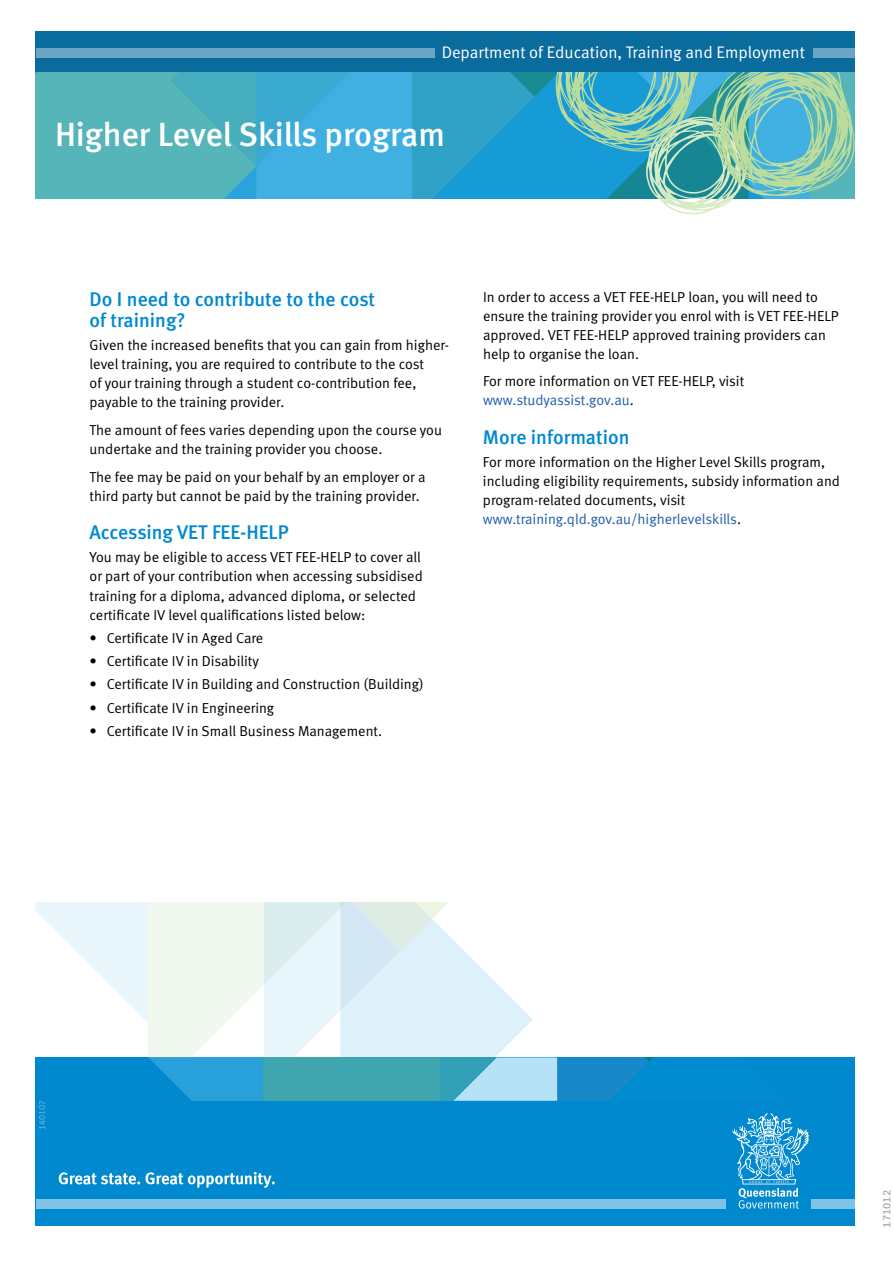
<style>
.page{position:relative;width:893px;height:1263px;background:#fff}
.page>*{position:absolute;margin:0;border:0;box-sizing:border-box;transform-origin:0 0}
.t1{font:33.45px "Meta Medium LF";color:#fff}
.t2{font:19.8px/21.3px "Meta Medium LF";color:#0089cf}
.t3{font:16.8px "Meta Normal LF";color:#fff}
.t4{font:14.4px/19px "Meta Normal LF";color:#000}
.t5{font:500 10.5px "Post Grotesk";letter-spacing:-.005em;color:#a8a9ad}
.t6{font:9.15px "Meta Normal LF";color:#78b7e4}
.s1{color:#215eac}
</style>
<div class="page">
<div style="left:36px;top:72px;width:134px;height:127px;background:#56b5b8"></div>
<svg style="left:36px;top:72px;width:77px;height:19px"></svg>
<svg style="left:170px;top:72px;width:685px;height:143px;background:#5eb7cb"></svg>
<div style="left:36px;top:31px;width:819px;height:41px;background:#0a6b9d"></div>
<div style="left:813px;top:49px;width:42px;height:9px;background:#6ba5c3"></div>
<div style="left:36px;top:49px;width:398px;height:9px;background:#6ba5c3"></div>
<div style="left:36px;top:1097px;width:819px;height:129px;background:#0089cf"></div>
<svg style="left:732px;top:1113px;width:77px;height:95px"></svg>
<div style="left:36px;top:1199px;width:690px;height:9px;background:#7fc3e6"></div>
<div style="left:812px;top:1199px;width:43px;height:9px;background:#7fc3e6"></div>
<svg style="left:59px;top:1172px;width:216px;height:16px"></svg>
<svg style="left:36px;top:902px;width:815px;height:199px"></svg>
<p class="t3" style="left:442px;top:42px;width:365px">Department of Education, Training and Employment</p>
<p class="t1" style="left:55px;top:115px;width:392px">Higher Level Skills program</p>
<p class="t2" style="left:90px;top:288px;width:287px">Do I need to contribute to the cost of training?</p>
<p class="t4" style="left:90px;top:336px;width:361px">Given the increased benefits that you can gain from higher&shy;level training, you are required to contribute to the cost<br>of your training through a student co-contribution fee, payable to the training provider.</p>
<p class="t4" style="left:90px;top:420px;width:354px">The amount of fees varies depending upon the course you undertake and the training provider you choose.</p>
<p class="t4" style="left:90px;top:467px;width:337px">The fee may be paid on your behalf by an employer or a third party but cannot be paid by the training provider.</p>
<p class="t2" style="left:90px;top:521px;width:201px">Accessing VET FEE-HELP</p>
<p class="t4" style="left:90px;top:548px;width:335px">You may be eligible to access VET FEE-HELP to cover all or part of your contribution when accessing subsidised training for a diploma, advanced diploma, or selected certificate IV level qualifications listed below:</p>
<p class="t4" style="left:90px;top:628px;width:175px">• Certificate IV in Aged Care</p>
<p class="t4" style="left:90px;top:651px;width:171px">• Certificate IV in Disability</p>
<p class="t4" style="left:90px;top:675px;width:335px">• Certificate IV in Building and Construction (Building)</p>
<p class="t4" style="left:90px;top:698px;width:186px">• Certificate IV in Engineering</p>
<p class="t4" style="left:90px;top:721px;width:294px">• Certificate IV in Small Business Management.</p>
<p class="t4" style="left:483px;top:287px;width:357px">In order to access a VET FEE-HELP loan, you will need to ensure the training provider you enrol with is VET FEE-HELP approved. VET FEE-HELP approved training providers can help to organise the loan.</p>
<p class="t4" style="left:483px;top:372px;width:263px">For more information on VET FEE-HELP, visit <span class="s1">www.studyassist.gov.au</span>.</p>
<p class="t2" style="left:483px;top:426px;width:148px">More information</p>
<p class="t4" style="left:483px;top:452px;width:359px">For more information on the Higher Level Skills program, including eligibility requirements, subsidy information and program-related documents, visit <span class="s1">www.training.qld.gov.au/higherlevelskills</span>.</p>
<p class="t6" style="left:37px;top:1130px;width:32px;rotate:-90deg">140107</p>
<p class="t5" style="left:880px;top:1227px;width:39px;rotate:-90deg">171012</p>
</div>
